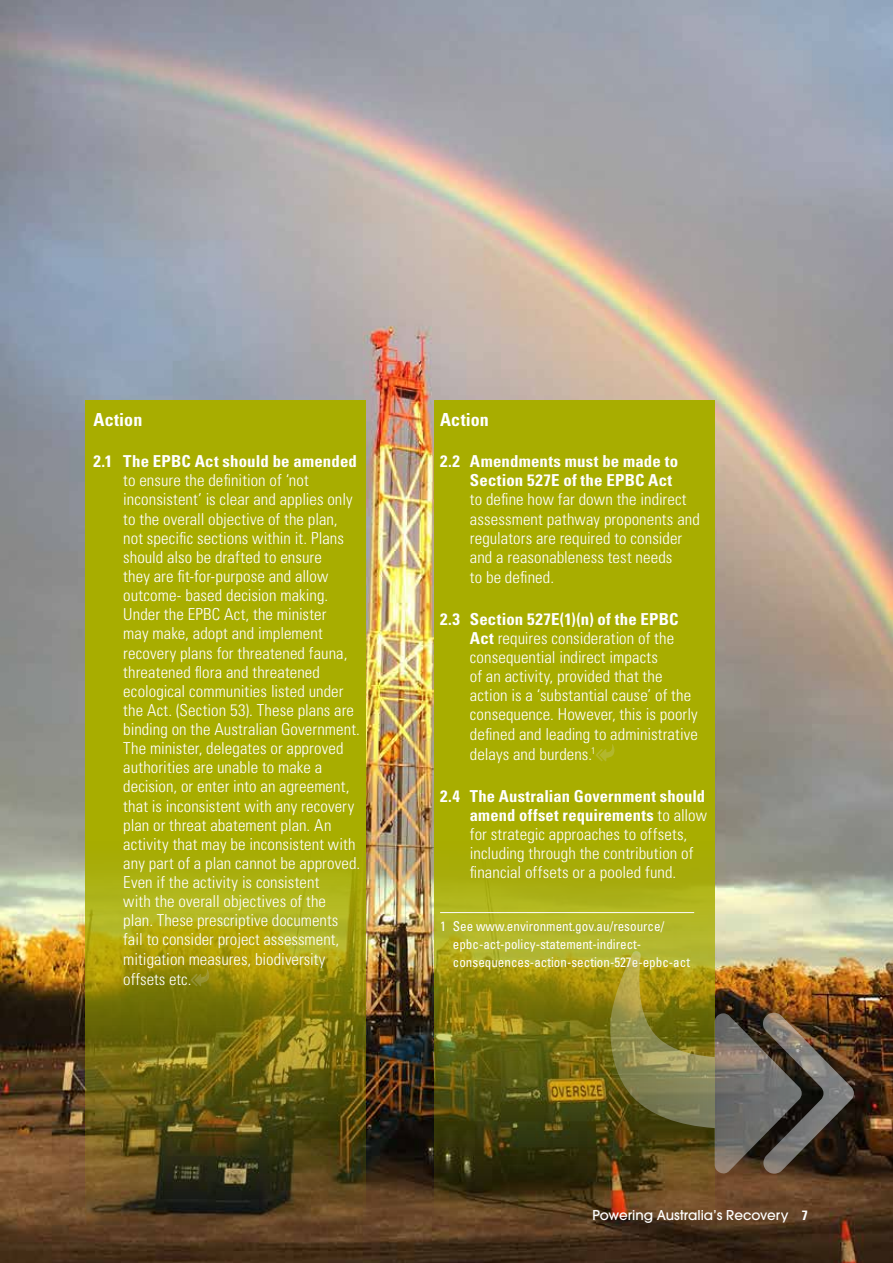
<style>
.page{position:relative;width:893px;height:1263px;background:#fff}
.page>*{position:absolute;margin:0;border:0;box-sizing:border-box;transform-origin:0 0}
.Intro_2_light{font:700 condensed 18px "Univers LT Std";letter-spacing:.01em;color:#fff}
.Numbered_action{font:300 condensed 16.5px/19.2px "Univers LT Std";letter-spacing:.005em;color:#fff}
.Footnote{font:condensed 13.5px/18px "Univers LT Std";color:#fff}
.t1{font:500 13.5px "Avant Garde";color:#fff}
.s1{font-weight:700}
.s2{font-family:"Univers LT Std";font-weight:700;font-stretch:condensed}
</style>
<div class="page">
<img style="left:0;top:0;width:893px;height:1263px">
<svg style="left:434px;top:400px;width:280px;height:820px;fill:#a8ad00"></svg>
<svg style="left:85px;top:400px;width:281px;height:820px;fill:#a8ad00"></svg>
<svg style="left:190px;top:969px;width:19px;height:17px"></svg>
<svg style="left:596px;top:744px;width:18px;height:17px"></svg>
<hr style="left:440px;top:912px;width:254px;height:1px;background:#fff">
<img style="left:610px;top:951px;width:244px;height:223px">
<p class="Intro_2_light" style="left:94px;top:408px;width:50px">Action</p>
<p class="Numbered_action" style="left:123px;top:452px;width:238px;text-indent:-30px"><span class="s1">2.1 The EPBC Act should be amended </span>to ensure the definition of ‘not inconsistent’ is clear and applies only to the overall objective of the plan, not specific sections within it. Plans should also be drafted to ensure<br>they are fit-for-purpose and allow outcome- based decision making.<br>Under the EPBC Act, the minister<br>may make, adopt and implement recovery plans for threatened fauna, threatened flora and threatened ecological communities listed under the Act. (Section 53). These plans are binding on the Australian Government.<br>The minister, delegates or approved authorities are unable to make a decision, or enter into an agreement, that is inconsistent with any recovery plan or threat abatement plan. An activity that may be inconsistent with any part of a plan cannot be approved.<br>Even if the activity is consistent<br>with the overall objectives of the<br>plan. These prescriptive documents fail to consider project assessment, mitigation measures, biodiversity offsets etc.</p>
<p class="Intro_2_light" style="left:440px;top:408px;width:50px">Action</p>
<p class="Numbered_action" style="left:470px;top:452px;width:231px;text-indent:-30px"><span class="s1">2.2 Amendments must be made to<br>Section 527E of the EPBC Act<br></span>to define how far down the indirect assessment pathway proponents and regulators are required to consider and a reasonableness test needs<br>to be defined.</p>
<p class="Numbered_action" style="left:470px;top:609px;width:230px;text-indent:-30px"><span class="s1">2.3 Section 527E(1)(n) of the EPBC Act</span> requires consideration of the consequential indirect impacts<br>of an activity, provided that the action is a ‘substantial cause’ of the consequence. However, this is poorly defined and leading to administrative delays and burdens.<sup>1</sup></p>
<p class="Numbered_action" style="left:470px;top:786px;width:239px;text-indent:-30px"><span class="s1">2.4 The Australian Government should amend offset requirements</span> to allow for strategic approaches to offsets, including through the contribution of financial offsets or a pooled fund.</p>
<p class="Footnote" style="left:453px;top:916px;width:239px;text-indent:-13px">1 See www.environment.gov.au/resource/ epbc-act-policy-statement-indirect&shy;consequences-action-section-527e-epbc-act</p>
<p class="t1" style="left:592px;top:1207px;width:217px">Powering Australia’s Recovery <span class="s2">7</span></p>
</div>
